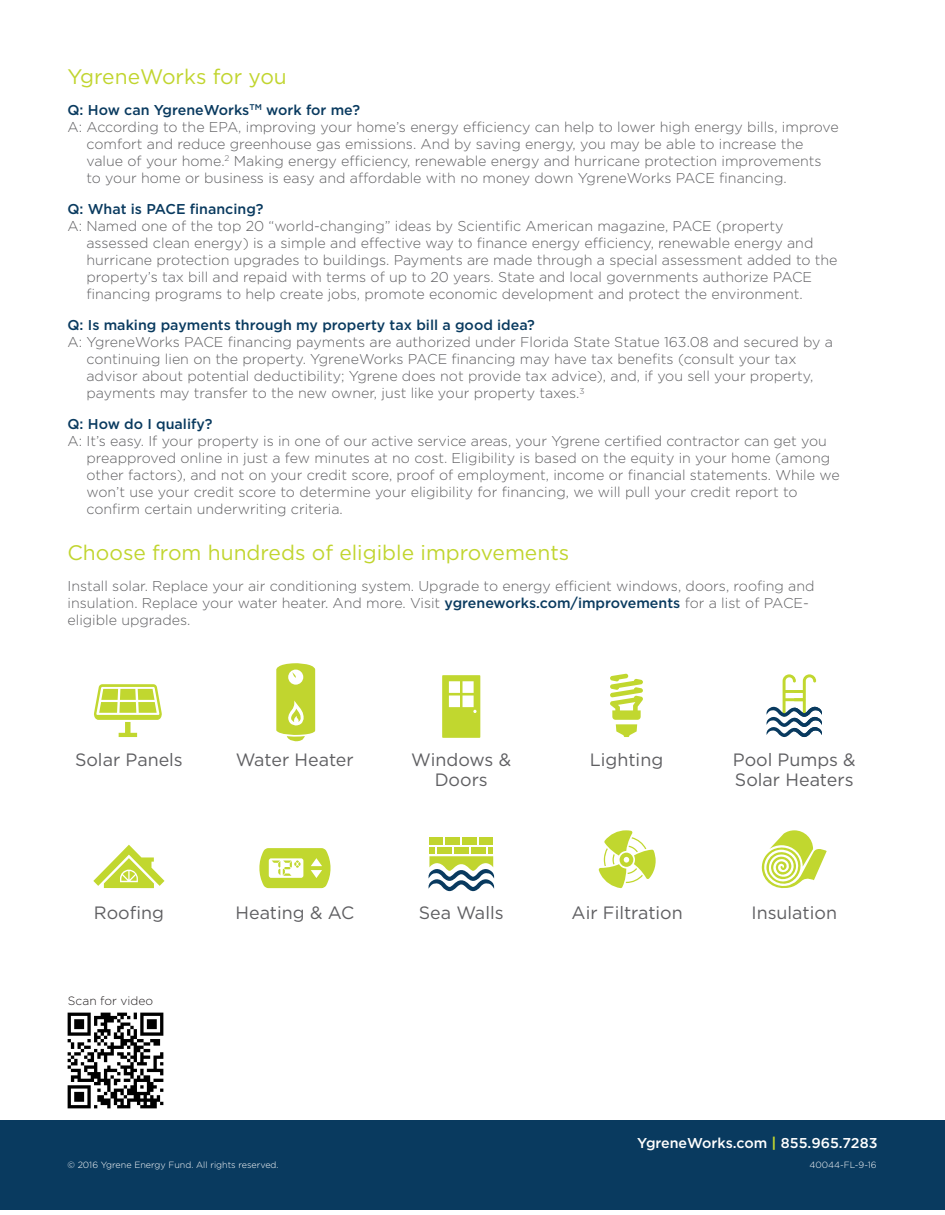
<style>
.page{position:relative;width:945px;height:1215px;background:#fff}
.page>*{position:absolute;margin:0;border:0;box-sizing:border-box;transform-origin:0 0}
.t1{font:21px "Gotham";color:#c1d52f}
.Allianz___Body_Headi{font:17.85px/19.8px "Gotham";color:#5f5f62}
.t2{font:300 14.25px/17.1px "Gotham";color:#5f5f62}
.t3{font:500 14.25px "Gotham";color:#093a5f}
.t4{font:500 14.25px "Gotham";color:#fff}
.t5{font:300 12px "Gotham";color:#231f20}
.t6{font:300 9px "Gotham";color:#fff}
.s1{font-weight:500;color:#093a5f}
.s2{font-weight:700;color:#c1d52f}
</style>
<div class="page">
<div style="left:0;top:1120px;width:945px;height:90px;background:#093a5f"></div>
<img style="left:67px;top:1012px;width:97px;height:97px">
<svg style="left:94px;top:684px;width:68px;height:53px"></svg>
<svg style="left:610px;top:674px;width:33px;height:63px"></svg>
<svg style="left:767px;top:674px;width:55px;height:63px"></svg>
<svg style="left:761px;top:830px;width:66px;height:59px"></svg>
<svg style="left:599px;top:830px;width:57px;height:58px"></svg>
<svg style="left:442px;top:675px;width:38px;height:63px"></svg>
<svg style="left:93px;top:845px;width:72px;height:43px"></svg>
<svg style="left:259px;top:848px;width:72px;height:40px"></svg>
<div style="left:446px;top:837px;width:14px;height:8px;background:#c1d52f"></div>
<div style="left:429px;top:837px;width:14px;height:8px;background:#c1d52f"></div>
<div style="left:463px;top:837px;width:14px;height:8px;background:#c1d52f"></div>
<div style="left:480px;top:837px;width:13px;height:8px;background:#c1d52f"></div>
<svg style="left:429px;top:847px;width:65px;height:44px"></svg>
<div style="left:472px;top:847px;width:14px;height:7px;background:#c1d52f"></div>
<div style="left:429px;top:847px;width:6px;height:7px;background:#c1d52f"></div>
<div style="left:455px;top:847px;width:14px;height:7px;background:#c1d52f"></div>
<svg style="left:276px;top:663px;width:40px;height:78px"></svg>
<p class="t1" style="left:68px;top:63px;width:221px">YgreneWorks for you</p>
<p class="t3" style="left:68px;top:101px;width:294px">Q: How can YgreneWorks<sup>TM</sup> work for me?</p>
<p class="t2" style="left:86px;top:118px;width:754px;text-indent:-19px">A: According to the EPA, improving your home’s energy efficiency can help to lower high energy bills, improve comfort and reduce greenhouse gas emissions. And by saving energy, you may be able to increase the value of your home.<sup>2</sup> Making energy efficiency, renewable energy and hurricane protection improvements to your home or business is easy and affordable with no money down YgreneWorks PACE financing.</p>
<p class="t3" style="left:68px;top:200px;width:198px">Q: What is PACE financing?</p>
<p class="t2" style="left:86px;top:217px;width:753px;text-indent:-19px">A: Named one of the top 20 “world-changing” ideas by Scientific American magazine, PACE (property assessed clean energy) is a simple and effective way to finance energy efficiency, renewable energy and hurricane protection upgrades to buildings. Payments are made through a special assessment added to the property’s tax bill and repaid with terms of up to 20 years. State and local governments authorize PACE financing programs to help create jobs, promote economic development and protect the environment.</p>
<p class="t3" style="left:68px;top:316px;width:469px">Q: Is making payments through my property tax bill a good idea?</p>
<p class="t2" style="left:86px;top:333px;width:748px;text-indent:-19px">A: YgreneWorks PACE financing payments are authorized under Florida State Statue 163.08 and secured by a continuing lien on the property. YgreneWorks PACE financing may have tax benefits (consult your tax advisor about potential deductibility; Ygrene does not provide tax advice), and, if you sell your property, payments may transfer to the new owner, just like your property taxes.<sup>3</sup></p>
<p class="t3" style="left:68px;top:415px;width:147px">Q: How do I qualify?</p>
<p class="t2" style="left:86px;top:432px;width:755px;text-indent:-19px">A: It’s easy. If your property is in one of our active service areas, your Ygrene certified contractor can get you preapproved online in just a few minutes at no cost. Eligibility is based on the equity in your home (among other factors), and not on your credit score, proof of employment, income or financial statements. While we won’t use your credit score to determine your eligibility for financing, we will pull your credit report to confirm certain underwriting criteria.</p>
<p class="t1" style="left:68px;top:539px;width:503px">Choose from hundreds of eligible improvements</p>
<p class="t2" style="left:68px;top:577px;width:749px">Install solar. Replace your air conditioning system. Upgrade to energy efficient windows, doors, roofing and insulation. Replace your water heater. And more. Visit <span class="s1">ygreneworks.com/improvements</span> for a list of PACE&shy;eligible upgrades.</p>
<p class="Allianz___Body_Headi" style="left:75px;top:749px;width:109px">Solar Panels</p>
<p class="Allianz___Body_Headi" style="left:236px;top:749px;width:120px">Water Heater</p>
<p class="Allianz___Body_Headi" style="left:411px;top:749px;width:101px;text-align:center">Windows &amp;<br>Doors</p>
<p class="Allianz___Body_Headi" style="left:590px;top:749px;width:75px">Lighting</p>
<p class="Allianz___Body_Headi" style="left:733px;top:749px;width:124px">Pool Pumps &amp;<br>Solar Heaters</p>
<p class="Allianz___Body_Headi" style="left:94px;top:903px;width:71px">Roofing</p>
<p class="Allianz___Body_Headi" style="left:236px;top:903px;width:120px">Heating &amp; AC</p>
<p class="Allianz___Body_Headi" style="left:419px;top:903px;width:86px">Sea Walls</p>
<p class="Allianz___Body_Headi" style="left:572px;top:903px;width:113px">Air Filtration</p>
<p class="Allianz___Body_Headi" style="left:752px;top:903px;width:87px">Insulation</p>
<p class="t5" style="left:68px;top:993px;width:87px">Scan for video</p>
<p class="t6" style="left:68px;top:1159px;width:213px">© 2016 Ygrene Energy Fund. All rights reserved.</p>
<p class="t4" style="left:637px;top:1134px;width:242px">YgreneWorks.com <span class="s2">|</span> 855.965.7283</p>
<p class="t6" style="left:809px;top:1159px;width:69px">40044-FL-9-16</p>
</div>
